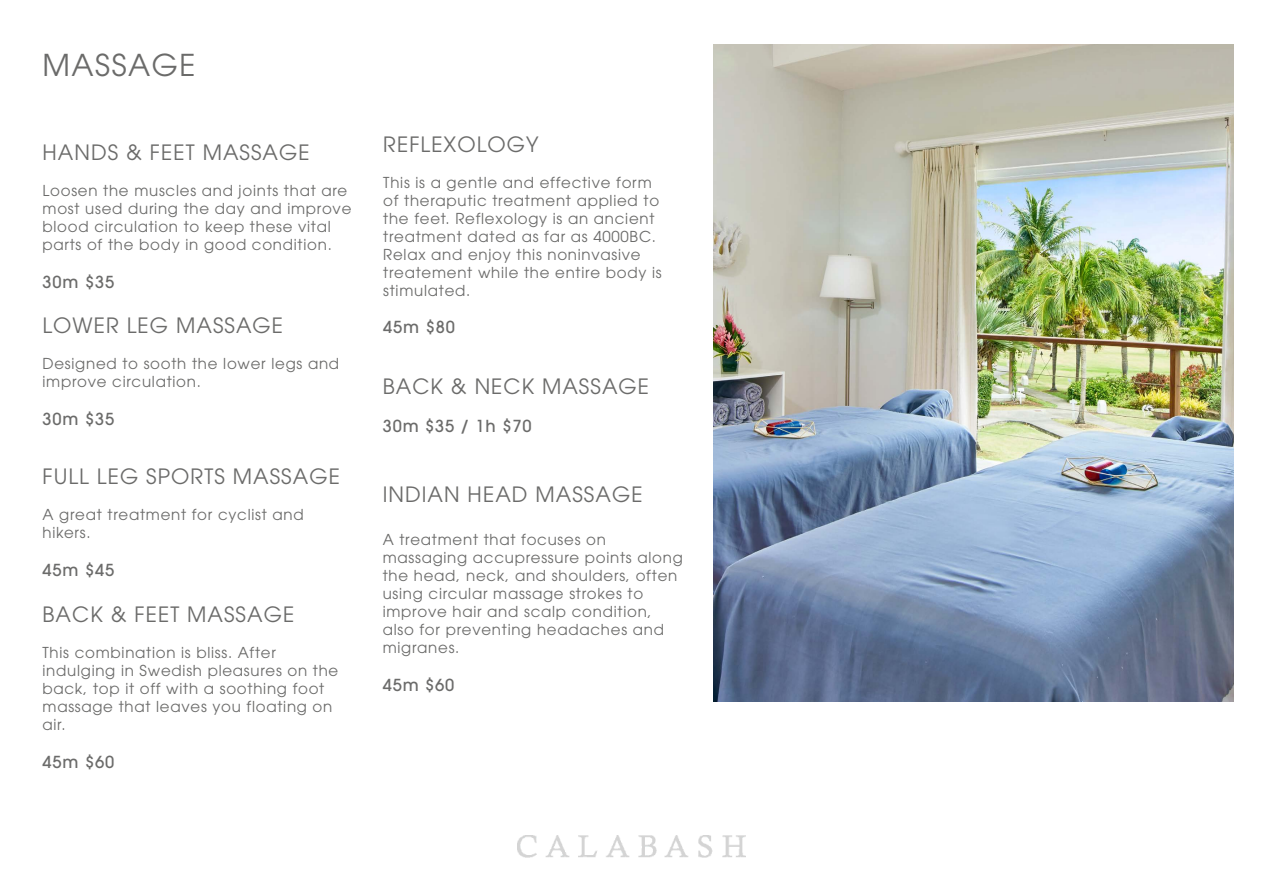
<style>
.page{position:relative;width:1263px;height:893px;background:#fff}
.page>*{position:absolute;margin:0;border:0;box-sizing:border-box;transform-origin:0 0}
.t1{font:30px "ITC Avant Garde Pro";letter-spacing:.05em;color:#6b6b6a}
.t2{font:21px "ITC Avant Garde Pro";letter-spacing:.05em;color:#6b6b6a}
.t3{font:500 16.5px "ITC Avant Garde Pro";letter-spacing:.05em;color:#6b6b6a}
.t4{font:15px/18px "ITC Avant Garde Pro";letter-spacing:.05em;color:#6b6b6a}
</style>
<div class="page">
<img style="left:713px;top:45px;width:520px;height:656px">
<img style="left:517px;top:835px;width:229px;height:23px">
<h1 class="t1" style="left:43px;top:47px;width:155px">MASSAGE</h1>
<h2 class="t2" style="left:43px;top:139px;width:269px">HANDS &amp; FEET MASSAGE</h2>
<p class="t4" style="left:43px;top:181px;width:310px">Loosen the muscles and joints that are most used during the day and improve blood circulation to keep these vital parts of the body in good condition.</p>
<p class="t3" style="left:43px;top:271px;width:73px">30m $35</p>
<h2 class="t2" style="left:43px;top:312px;width:242px">LOWER LEG MASSAGE</h2>
<p class="t4" style="left:43px;top:355px;width:298px">Designed to sooth the lower legs and improve circulation.</p>
<p class="t3" style="left:43px;top:408px;width:73px">30m $35</p>
<h2 class="t2" style="left:43px;top:463px;width:299px">FULL LEG SPORTS MASSAGE</h2>
<p class="t4" style="left:43px;top:505px;width:263px">A great treatment for cyclist and hikers.</p>
<p class="t3" style="left:43px;top:559px;width:73px">45m $45</p>
<h2 class="t2" style="left:43px;top:601px;width:253px">BACK &amp; FEET MASSAGE</h2>
<p class="t4" style="left:43px;top:643px;width:297px">This combination is bliss. After indulging in Swedish pleasures on the back, top it off with a soothing foot massage that leaves you floating on air.</p>
<p class="t3" style="left:43px;top:751px;width:73px">45m $60</p>
<h2 class="t2" style="left:383px;top:131px;width:157px">REFLEXOLOGY</h2>
<p class="t4" style="left:383px;top:173px;width:280px">This is a gentle and effective form of theraputic treatment applied to the feet. Reflexology is an ancient treatment dated as far as 4000BC.<br>Relax and enjoy this noninvasive treatement while the entire body is stimulated.</p>
<p class="t3" style="left:383px;top:317px;width:73px">45m $80</p>
<h2 class="t2" style="left:383px;top:373px;width:268px">BACK &amp; NECK MASSAGE</h2>
<p class="t3" style="left:383px;top:415px;width:150px">30m $35 / 1h $70</p>
<h2 class="t2" style="left:383px;top:481px;width:261px">INDIAN HEAD MASSAGE</h2>
<p class="t4" style="left:383px;top:530px;width:302px">A treatment that focuses on massaging accupressure points along the head, neck, and shoulders, often using circular massage strokes to improve hair and scalp condition, also for preventing headaches and migranes.</p>
<p class="t3" style="left:383px;top:674px;width:73px">45m $60</p>
</div>
